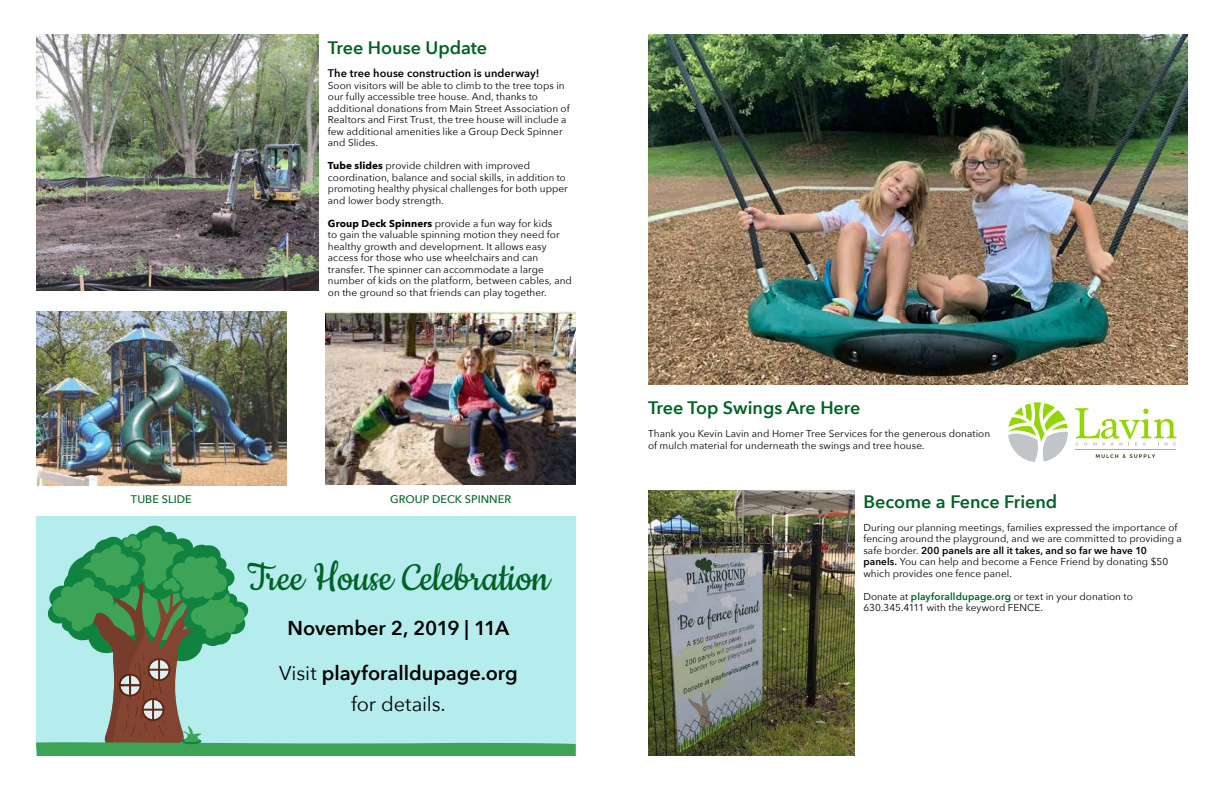
<style>
.page{position:relative;width:1224px;height:792px;background:#fff}
.page>*{position:absolute;margin:0;border:0;box-sizing:border-box;transform-origin:0 0}
.t1{font:45px "Cookie";color:#006225}
.t2{font:600 20px/31px "Avenir Next";color:#000;text-align:center}
.t3{font:600 18px "Avenir Next";color:#006225}
.t4{font:600 11px "Avenir Next";letter-spacing:.005em;color:#000}
.t5{font:500 11px "Avenir Next";letter-spacing:.005em;color:#006225}
.t6{font:10px/11.5px "Avenir Next";letter-spacing:.005em;color:#000}
.s1{font-weight:700}
.s2{font-weight:400}
.s3{font-weight:600}
.s4{font-weight:600;color:#006225}
</style>
<div class="page">
<div style="left:37px;top:517px;width:539px;height:239px;background:#b5edef"></div>
<img style="left:326px;top:311px;width:250px;height:174px">
<img style="left:648px;top:35px;width:540px;height:349px">
<img style="left:648px;top:490px;width:206px;height:266px">
<img style="left:36px;top:311px;width:250px;height:175px">
<hr style="left:1076px;top:449px;width:100px;height:1px;background:#93d500">
<svg style="left:1008px;top:402px;width:60px;height:60px"></svg>
<svg style="left:1075px;top:408px;width:102px;height:38px"></svg>
<svg style="left:1096px;top:454px;width:59px;height:4px"></svg>
<img style="left:36px;top:35px;width:283px;height:255px">
<svg style="left:36px;top:524px;width:540px;height:232px"></svg>
<h3 class="t3" style="left:328px;top:32px;width:161px">Tree House Update</h3>
<p class="t4" style="left:328px;top:64px;width:213px">The tree house construction is underway!</p>
<p class="t6" style="left:328px;top:79px;width:243px">Soon visitors will be able to climb to the tree tops in our fully accessible tree house. And, thanks to additional donations from Main Street Association of Realtors and First Trust, the tree house will include a few additional amenities like a Group Deck Spinner and Slides.</p>
<p class="t6" style="left:328px;top:159px;width:241px"><span class="s1">Tube slides</span> provide children with improved coordination, balance and social skills, in addition to promoting healthy physical challenges for both upper and lower body strength.</p>
<p class="t6" style="left:328px;top:217px;width:246px"><span class="s1">Group Deck Spinners</span> provide a fun way for kids<br>to gain the valuable spinning motion they need for healthy growth and development. It allows easy access for those who use wheelchairs and can transfer. The spinner can accommodate a large number of kids on the platform, between cables, and on the ground so that friends can play together.</p>
<p class="t5" style="left:131px;top:490px;width:62px">TUBE SLIDE</p>
<p class="t5" style="left:390px;top:490px;width:122px">GROUP DECK SPINNER</p>
<h1 class="t1" style="left:247px;top:554px;width:304px">Tree House Celebration</h1>
<h2 class="t2" style="left:288px;top:612px;width:223px">November 2, 2019 | 11A</h2>
<h2 class="t2" style="left:279px;top:657px;width:240px"><span class="s2">Visit</span> playforalldupage.org <span class="s2">for details.</span></h2>
<h3 class="t3" style="left:648px;top:392px;width:214px">Tree Top Swings Are Here</h3>
<p class="t6" style="left:648px;top:427px;width:344px">Thank you Kevin Lavin and Homer Tree Services for the generous donation of mulch material for underneath the swings and tree house.</p>
<h3 class="t3" style="left:863px;top:486px;width:196px">Become a Fence Friend</h3>
<p class="t6" style="left:863px;top:521px;width:320px">During our planning meetings, families expressed the importance of fencing around the playground, and we are committed to providing a safe border. <span class="s3">200 panels are all it takes, and so far we have 10 panels.</span> You can help and become a Fence Friend by donating $50 which provides one fence panel.</p>
<p class="t6" style="left:863px;top:590px;width:271px">Donate at <span class="s4">playforalldupage.org</span> or text in your donation to<br>630.345.4111 with the keyword FENCE.</p>
</div>
